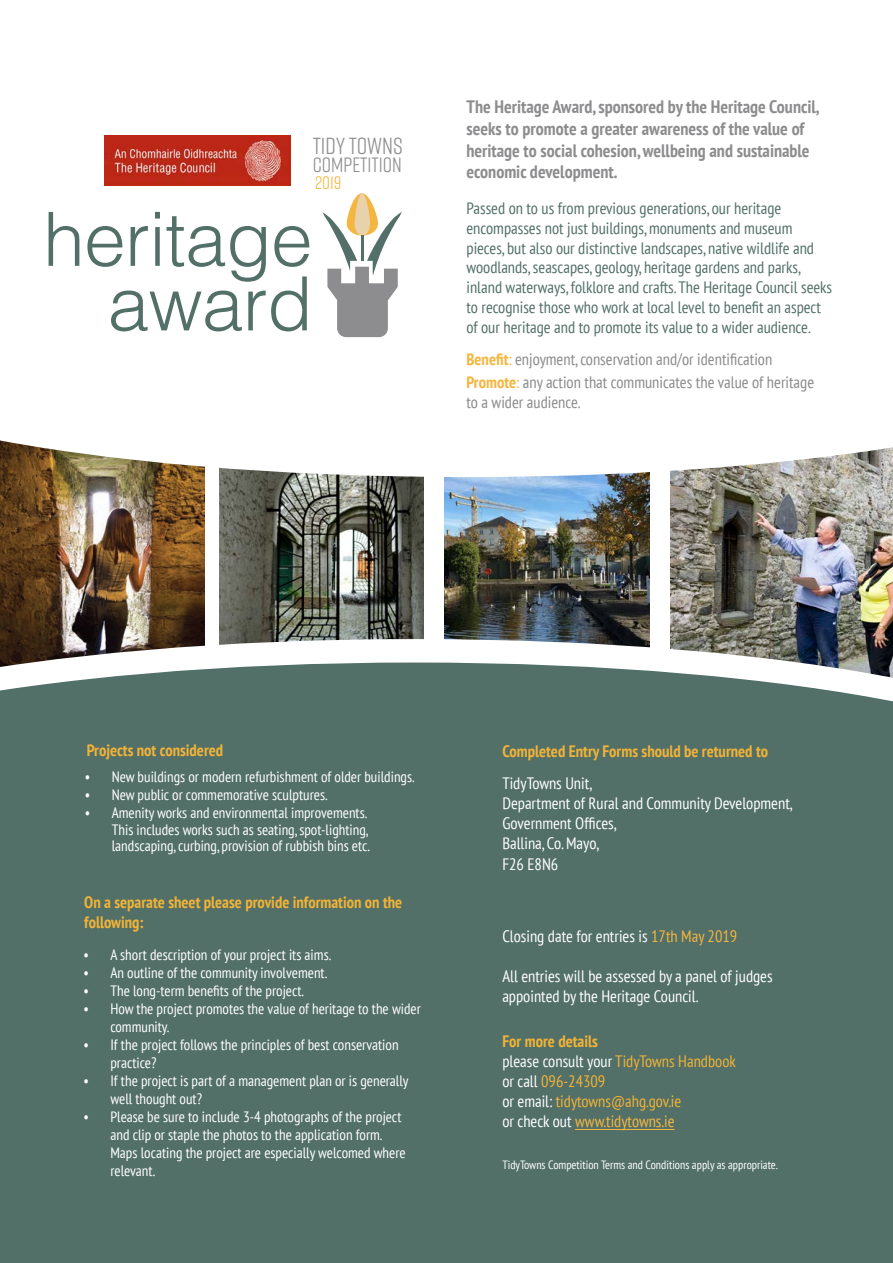
<style>
.page{position:relative;width:893px;height:1263px;background:#fff}
.page>*{position:absolute;margin:0;border:0;box-sizing:border-box;transform-origin:0 0}
.t1{font:300 74.85px/64.5px "Helvetica";letter-spacing:-.01em;color:#526f68;text-align:right}
.t2{font:23.25px "Rift";color:#8d8c8e}
.t3{font:20.7px "Rift";color:#8d8c8e}
.t4{font:18.15px "Rift";color:#f4b63f}
.t5{font:700 condensed 18px/21.6px "PT Sans";color:#8d8c8e}
.t6{font:condensed 16.5px/19.8px "PT Sans";color:#526f68}
.t7{font:condensed 16.5px/19.8px "PT Sans";color:#fff}
.t8{font:condensed 16.5px "PT Sans";color:#8c8a8b}
.t9{font:condensed 16.5px/19.8px "PT Sans";color:#f0b337}
.t10{font:700 condensed 16.5px/19.8px "PT Sans";color:#f0b337}
.t11{font:condensed 15px/18px "PT Sans";color:#fff}
.t12{font:condensed 12px "PT Sans";color:#fff}
.s1{font-weight:700;color:#f4b63f}
.s2{color:#f4b63f}
.s3{font-weight:700}
.s4{color:#fff}
</style>
<div class="page">
<img style="left:220px;top:477px;width:203px;height:162px">
<img style="left:670px;top:477px;width:223px;height:162px">
<img style="left:444px;top:477px;width:206px;height:162px">
<img style="left:0;top:477px;width:204px;height:162px">
<div style="left:0;top:857px;width:893px;height:406px;background:#526f68"></div>
<svg style="left:0;top:639px;width:893px;height:23px"></svg>
<div style="left:0;top:662px;width:893px;height:195px;background:#526f68"></div>
<svg style="left:0;top:212px;width:893px;height:265px"></svg>
<img style="left:105px;top:136px;width:186px;height:50px">
<svg style="left:323px;top:193px;width:79px;height:144px"></svg>
<div style="left:83px;top:823px;width:14px;height:14px;background:#526f68"></div>
<hr style="left:575px;top:1129px;width:99px;height:1px;background:#f4b63f">
<p class="t2" style="left:313px;top:130px;width:92px">TIDY TOWNS</p>
<p class="t3" style="left:313px;top:150px;width:91px">COMPETITION</p>
<p class="t4" style="left:315px;top:170px;width:28px">2019</p>
<p class="t5" style="left:466px;top:96px;width:354px">The Heritage Award, sponsored by the Heritage Council, seeks to promote a greater awareness of the value of heritage to social cohesion, wellbeing and sustainable economic development.</p>
<p class="t1" style="left:43px;top:202px;width:271px">heritage award</p>
<p class="t6" style="left:466px;top:198px;width:367px">Passed on to us from previous generations, our heritage encompasses not just buildings, monuments and museum pieces, but also our distinctive landscapes, native wildlife and woodlands, seascapes, geology, heritage gardens and parks, inland waterways, folklore and crafts. The Heritage Council seeks to recognise those who work at local level to benefit an aspect of our heritage and to promote its value to a wider audience.</p>
<p class="t8" style="left:466px;top:349px;width:307px"><span class="s1">Benefit</span><span class="s2">:</span> enjoyment, conservation and/or identification</p>
<p class="t8" style="left:466px;top:371px;width:349px"><span class="s1">Promote</span><span class="s2">:</span> any action that communicates the value of heritage</p>
<p class="t8" style="left:466px;top:391px;width:115px">to a wider audience.</p>
<p class="t10" style="left:87px;top:740px;width:138px">Projects not considered</p>
<p class="t11" style="left:85px;top:767px;width:331px">• New buildings or modern refurbishment of older buildings.</p>
<p class="t11" style="left:85px;top:785px;width:244px">• New public or commemorative sculptures.</p>
<p class="t11" style="left:85px;top:803px;width:284px">• Amenity works and environmental improvements.</p>
<p class="t11" style="left:85px;top:821px;width:287px;line-height:16.5px;text-align:right">• This includes works such as seating, spot-lighting, landscaping, curbing, provision of rubbish bins etc.</p>
<p class="t10" style="left:84px;top:892px;width:319px">On a separate sheet please provide information on the following:</p>
<p class="t11" style="left:83px;top:946px;width:249px">• A short description of your project its aims.</p>
<p class="t11" style="left:83px;top:964px;width:245px">• An outline of the community involvement.</p>
<p class="t11" style="left:83px;top:982px;width:222px">• The long-term benefits of the project.</p>
<p class="t11" style="left:110px;top:1000px;width:312px;text-indent:-27px">• How the project promotes the value of heritage to the wider community.</p>
<p class="t11" style="left:110px;top:1036px;width:290px;text-indent:-27px">• If the project follows the principles of best conservation practice?</p>
<p class="t11" style="left:110px;top:1072px;width:300px;text-indent:-27px">• If the project is part of a management plan or is generally well thought out?</p>
<p class="t11" style="left:83px;top:1108px;width:320px;text-align:center">• Please be sure to include 3-4 photographs of the project and clip or staple the photos to the application form.</p>
<p class="t11" style="left:110px;top:1144px;width:297px;text-indent:-27px">• Maps locating the project are especially welcomed where relevant.</p>
<p class="t10" style="left:502px;top:741px;width:267px">Completed Entry Forms should be returned to</p>
<p class="t7" style="left:502px;top:773px;width:91px">TidyTowns Unit,</p>
<p class="t7" style="left:502px;top:793px;width:292px">Department of Rural and Community Development,<br>Government Offices,</p>
<p class="t7" style="left:502px;top:832px;width:98px">Ballina, Co. Mayo,</p>
<p class="t7" style="left:502px;top:854px;width:57px">F26 E8N6</p>
<p class="t7" style="left:502px;top:926px;width:236px">Closing date for entries is <span class="s2">17th May 2019</span></p>
<p class="t7" style="left:502px;top:966px;width:272px">All entries will be assessed by a panel of judges appointed by the Heritage Council.</p>
<p class="t9" style="left:502px;top:1031px;width:235px"><span class="s3">For more details<br></span><span class="s4">please consult your</span> TidyTowns Handbook <span class="s4">or call</span> 096-24309<br><span class="s4">or email:</span> tidytowns@ahg.gov.ie<br><span class="s4">or check out</span> <span class="s2">www.tidytowns.ie</span></p>
<p class="t12" style="left:502px;top:1157px;width:277px">TidyTowns Competition Terms and Conditions apply as appropriate.</p>
</div>
